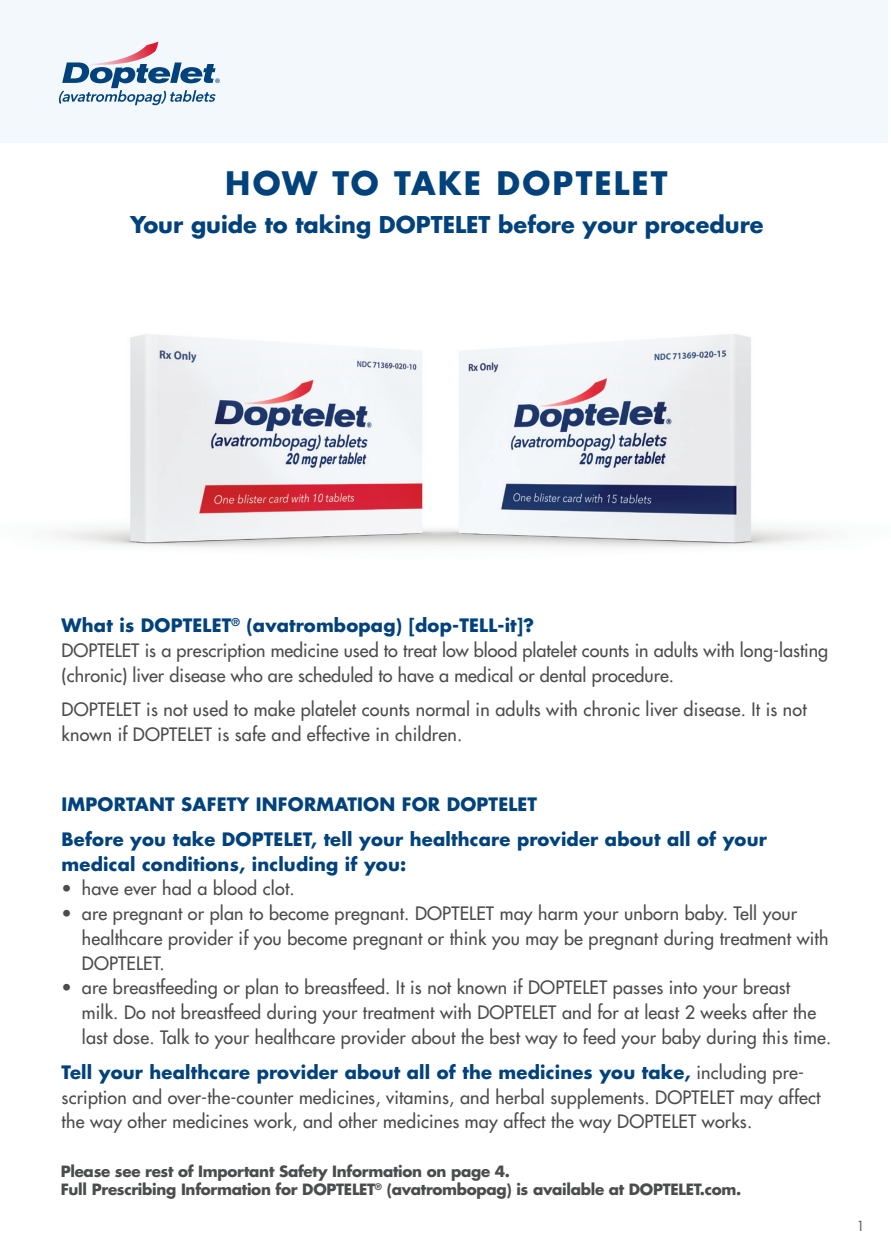
<style>
.page{position:relative;width:891px;height:1256px;background:#fff}
.page>*{position:absolute;margin:0;border:0;box-sizing:border-box;transform-origin:0 0}
.t1{font:700 31.5px "Futura Std";letter-spacing:.065em;color:#01427c}
.t2{font:700 22.5px "Futura Std";color:#01427c}
.t3{font:500 18px/24.8px "Futura Std";letter-spacing:.01em;color:#4d4c4c}
.t4{font:700 18px "Futura Std";letter-spacing:.01em;color:#01427c}
.t5{font:700 15.08px/18.2px "Futura Std";letter-spacing:-.02em;color:#4b4c4d}
.t6{font:500 13.5px "Futura Std";color:#636366}
.s1{font-weight:700;color:#01427c}
</style>
<div class="page">
<div style="left:0;top:0;width:888px;height:143px;background:#f3f8fc"></div>
<img style="left:53px;top:334px;width:774px;height:214px">
<svg style="left:59px;top:42px;width:161px;height:63px"></svg>
<p class="t1" style="left:225px;top:163px;width:444px">HOW TO TAKE DOPTELET</p>
<p class="t2" style="left:130px;top:210px;width:635px">Your guide to taking DOPTELET before your procedure</p>
<p class="t4" style="left:62px;top:613px;width:474px">What is DOPTELET<sup>®</sup> (avatrombopag) [dop-TELL-it]?</p>
<p class="t3" style="left:62px;top:638px;width:768px">DOPTELET is a prescription medicine used to treat low blood platelet counts in adults with long-lasting (chronic) liver disease who are scheduled to have a medical or dental procedure.</p>
<p class="t3" style="left:62px;top:697px;width:747px">DOPTELET is not used to make platelet counts normal in adults with chronic liver disease. It is not known if DOPTELET is safe and effective in children.</p>
<p class="t4" style="left:62px;top:792px;width:477px">IMPORTANT SAFETY INFORMATION FOR DOPTELET</p>
<p class="t4" style="left:62px;top:827px;width:707px">Before you take DOPTELET, tell your healthcare provider about all of your</p>
<p class="t4" style="left:62px;top:852px;width:346px">medical conditions, including if you:</p>
<p class="t3" style="left:62px;top:876px;width:235px">• have ever had a blood clot.</p>
<p class="t3" style="left:82px;top:901px;width:748px;text-indent:-20px">• are pregnant or plan to become pregnant. DOPTELET may harm your unborn baby. Tell your healthcare provider if you become pregnant or think you may be pregnant during treatment with<br>DOPTELET.</p>
<p class="t3" style="left:82px;top:975px;width:751px;text-indent:-20px">• are breastfeeding or plan to breastfeed. It is not known if DOPTELET passes into your breast milk. Do not breastfeed during your treatment with DOPTELET and for at least 2 weeks after the last dose. Talk to your healthcare provider about the best way to feed your baby during this time.</p>
<p class="t3" style="left:62px;top:1060px;width:761px"><span class="s1">Tell your healthcare provider about all of the medicines you take,</span> including pre&shy;scription and over-the-counter medicines, vitamins, and herbal supplements. DOPTELET may affect the way other medicines work, and other medicines may affect the way DOPTELET works.</p>
<p class="t5" style="left:61px;top:1162px;width:682px">Please see rest of Important Safety Information on page 4.<br>Full Prescribing Information for DOPTELET<sup>®</sup> (avatrombopag) is available at DOPTELET.com.</p>
<p class="t6" style="left:857px;top:1217px;width:9px">1</p>
</div>
